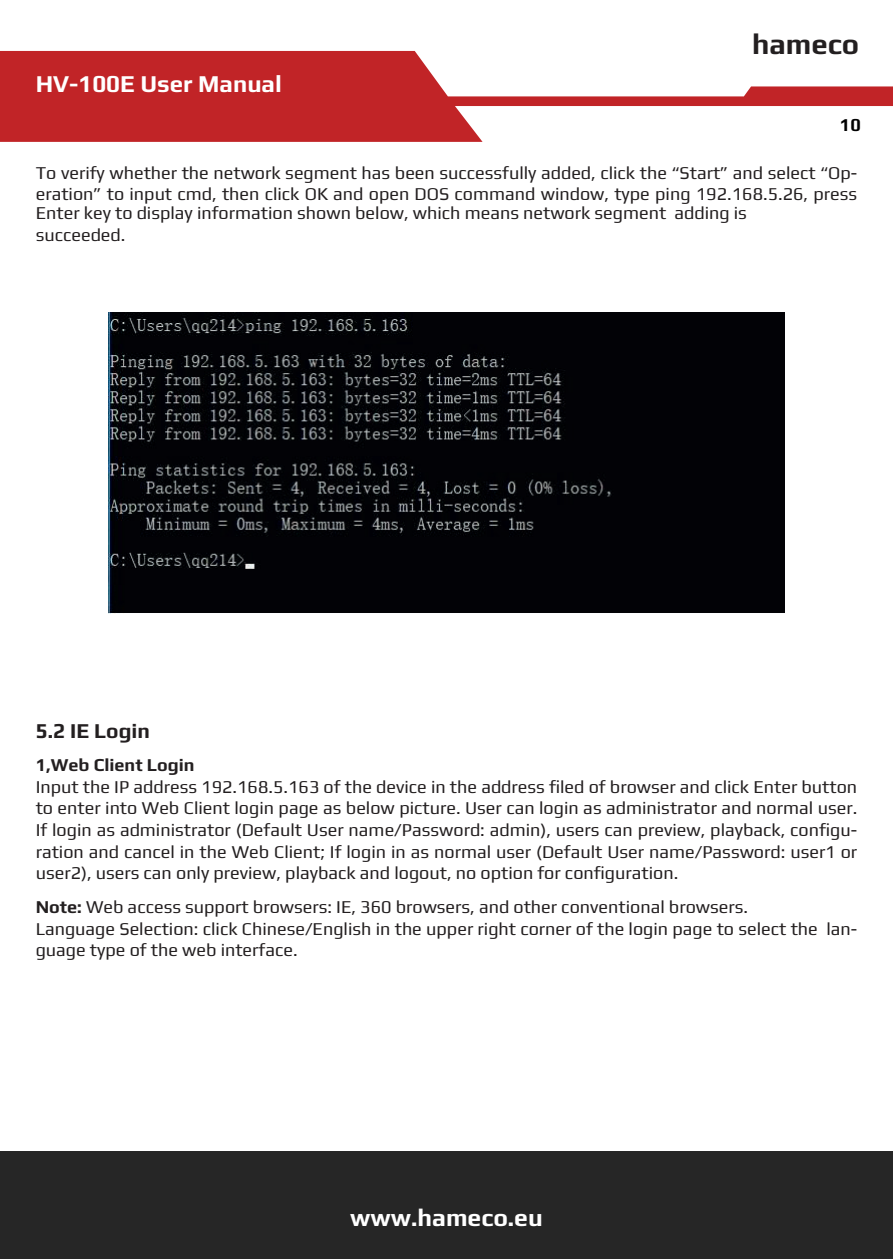
<style>
.page{position:relative;width:893px;height:1259px;background:#fff}
.page>*{position:absolute;margin:0;border:0;box-sizing:border-box;transform-origin:0 0}
.t1{font:700 29.1px "Play";color:#231f20}
.t2{font:700 24.6px "Play";color:#fff}
.t3{font:700 24px "Play";color:#fff}
.t4{font:700 21px "Play";color:#231f20}
.t5{font:18px/21.6px "Play";color:#231f20}
.t6{font:700 18px "Play";color:#231f20}
.t7{font:700 18px "Play";color:#000}
.s1{font-weight:700}
</style>
<div class="page">
<svg style="left:0;top:51px;width:893px;height:91px;fill:#c12427"></svg>
<div style="left:0;top:1151px;width:893px;height:108px;background:#262626"></div>
<img style="left:109px;top:313px;width:675px;height:301px">
<h3 class="t3" style="left:36px;top:66px;width:248px">HV-100E User Manual</h3>
<h1 class="t1" style="left:752px;top:24px;width:109px">hameco</h1>
<p class="t7" style="left:840px;top:112px;width:22px">10</p>
<p class="t5" style="left:36px;top:160px;width:823px">To verify whether the network segment has been successfully added, click the “Start” and select “Op&shy;eration” to input cmd, then click OK and open DOS command window, type ping 192.168.5.26, press</p>
<p class="t5" style="left:36px;top:201px;width:713px">Enter key to display information shown below, which means network segment adding is succeeded.</p>
<p class="t4" style="left:36px;top:715px;width:116px">5.2 IE Login</p>
<p class="t6" style="left:36px;top:752px;width:160px">1,Web Client Login</p>
<p class="t5" style="left:36px;top:774px;width:823px;text-align:justify">Input the IP address 192.168.5.163 of the device in the address filed of browser and click Enter button to enter into Web Client login page as below picture. User can login as administrator and normal user.<br>If login as administrator (Default User name/Password: admin), users can preview, playback, configu&shy;ration and cancel in the Web Client; If login in as normal user (Default User name/Password: user1 or user2), users can only preview, playback and logout, no option for configuration.</p>
<p class="t5" style="left:36px;top:894px;width:823px"><span class="s1">Note:</span> Web access support browsers: IE, 360 browsers, and other conventional browsers.<br>Language Selection: click Chinese/English in the upper right corner of the login page to select the lan&shy;guage type of the web interface.</p>
<h2 class="t2" style="left:350px;top:1200px;width:194px">www.hameco.eu</h2>
</div>
